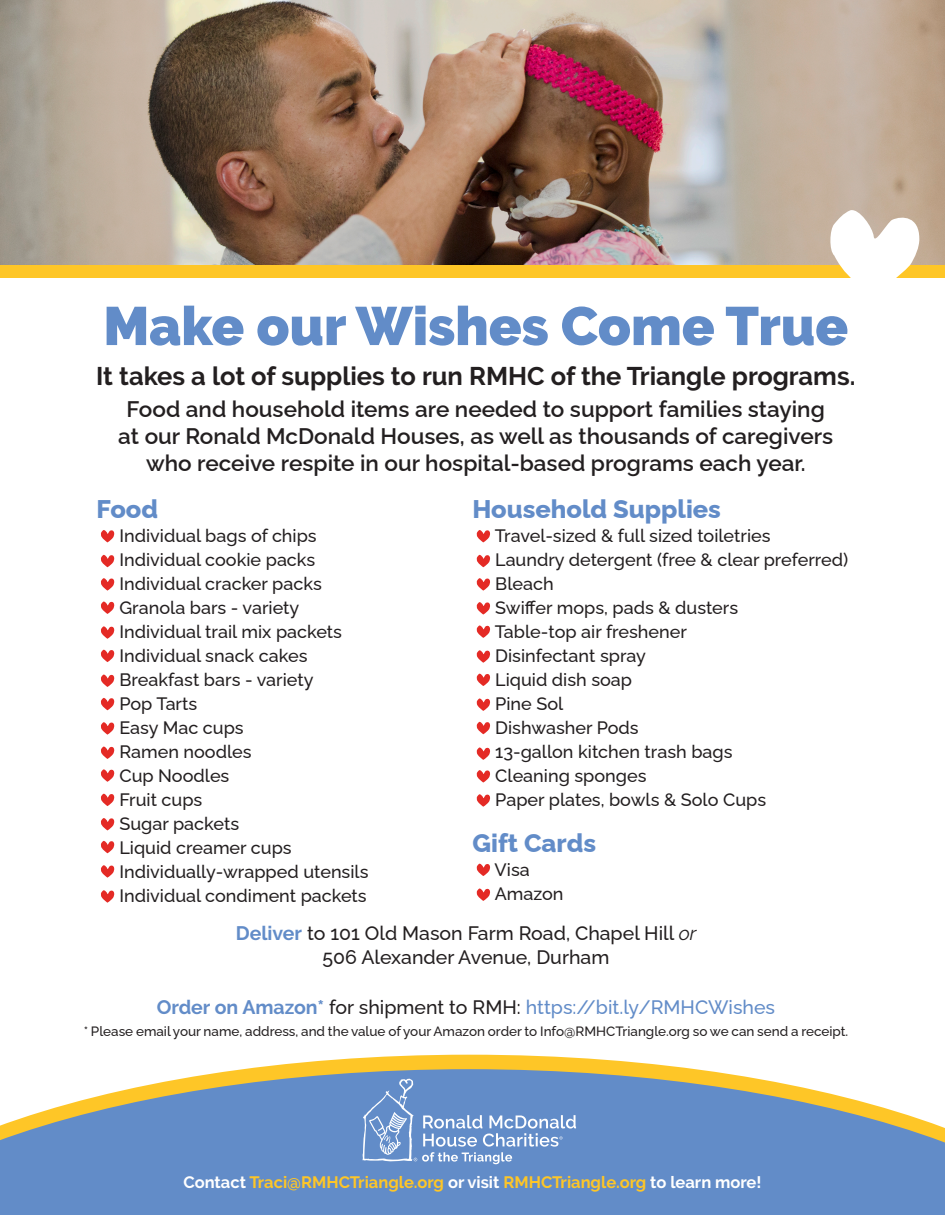
<style>
.page{position:relative;width:945px;height:1215px;background:#fff}
.page>*{position:absolute;margin:0;border:0;box-sizing:border-box;transform-origin:0 0}
.t1{font:900 54px "Raleway";color:#628cc8}
.t2{font:700 25.5px "Raleway";color:#231f20}
.t3{font:800 25.5px "Raleway";color:#628cc8}
.t4{font:600 22.5px "Raleway";color:#231f20}
.t5{font:500 19.5px "Raleway";color:#231f20}
.t6{font:500 19.5px "Raleway";color:#628cc8}
.t7{font:500 18px "Raleway";color:#231f20}
.t8{font:700 16.5px "Raleway";color:#fec627}
.t9{font:500 13.5px "Raleway";color:#231f20}
.s1{font-weight:700;color:#628cc8}
.s2{font-weight:400;font-style:italic}
.s3{font-weight:700}
.s4{color:#231f20}
.s5{color:#fff}
</style>
<div class="page">
<svg style="left:245px;top:1055px;width:449px;height:14px;fill:#fec627"></svg>
<svg style="left:0;top:1069px;width:945px;height:146px;background:#7e9cc0"></svg>
<div style="left:0;top:0;width:945px;height:278px;background:#fec627"></div>
<img style="left:0;top:0;width:945px;height:264px">
<svg style="left:362px;top:1079px;width:214px;height:85px;background:#769bcf"></svg>
<svg style="left:829px;top:208px;width:91px;height:70px;background:#f1e8d9"></svg>
<svg style="left:477px;top:530px;width:13px;height:12px"></svg>
<svg style="left:477px;top:578px;width:13px;height:13px"></svg>
<svg style="left:477px;top:554px;width:13px;height:13px"></svg>
<svg style="left:477px;top:602px;width:13px;height:13px"></svg>
<svg style="left:477px;top:721px;width:13px;height:13px"></svg>
<svg style="left:477px;top:698px;width:13px;height:13px"></svg>
<svg style="left:477px;top:673px;width:13px;height:13px"></svg>
<svg style="left:477px;top:650px;width:13px;height:13px"></svg>
<svg style="left:477px;top:625px;width:13px;height:13px"></svg>
<svg style="left:477px;top:747px;width:13px;height:13px"></svg>
<svg style="left:477px;top:770px;width:13px;height:13px"></svg>
<svg style="left:477px;top:863px;width:13px;height:13px"></svg>
<svg style="left:477px;top:888px;width:13px;height:13px"></svg>
<svg style="left:101px;top:530px;width:13px;height:12px"></svg>
<svg style="left:101px;top:746px;width:13px;height:13px"></svg>
<svg style="left:101px;top:722px;width:13px;height:13px"></svg>
<svg style="left:101px;top:697px;width:13px;height:13px"></svg>
<svg style="left:101px;top:674px;width:13px;height:13px"></svg>
<svg style="left:101px;top:649px;width:13px;height:13px"></svg>
<svg style="left:101px;top:626px;width:13px;height:13px"></svg>
<svg style="left:101px;top:601px;width:13px;height:13px"></svg>
<svg style="left:101px;top:578px;width:13px;height:13px"></svg>
<svg style="left:101px;top:554px;width:13px;height:13px"></svg>
<svg style="left:101px;top:769px;width:13px;height:13px"></svg>
<svg style="left:101px;top:793px;width:13px;height:13px"></svg>
<svg style="left:101px;top:818px;width:13px;height:12px"></svg>
<svg style="left:101px;top:840px;width:13px;height:13px"></svg>
<svg style="left:101px;top:865px;width:13px;height:13px"></svg>
<svg style="left:101px;top:890px;width:13px;height:13px"></svg>
<svg style="left:477px;top:794px;width:13px;height:13px"></svg>
<p class="t1" style="left:103px;top:295px;width:746px">Make our Wishes Come True</p>
<p class="t2" style="left:96px;top:362px;width:761px">It takes a lot of supplies to run RMHC of the Triangle programs.</p>
<p class="t4" style="left:127px;top:391px;width:700px">Food and household items are needed to support families staying</p>
<p class="t4" style="left:118px;top:418px;width:716px">at our Ronald McDonald Houses, as well as thousands of caregivers</p>
<p class="t4" style="left:146px;top:445px;width:661px">who receive respite in our hospital-based programs each year.</p>
<p class="t3" style="left:97px;top:489px;width:63px">Food</p>
<p class="t7" style="left:119px;top:521px;width:199px">Individual bags of chips</p>
<p class="t7" style="left:119px;top:545px;width:198px">Individual cookie packs</p>
<p class="t7" style="left:119px;top:569px;width:204px">Individual cracker packs</p>
<p class="t7" style="left:119px;top:593px;width:181px">Granola bars - variety</p>
<p class="t7" style="left:119px;top:617px;width:224px">Individual trail mix packets</p>
<p class="t7" style="left:119px;top:641px;width:190px">Individual snack cakes</p>
<p class="t7" style="left:119px;top:665px;width:196px">Breakfast bars - variety</p>
<p class="t7" style="left:119px;top:689px;width:79px">Pop Tarts</p>
<p class="t7" style="left:119px;top:713px;width:126px">Easy Mac cups</p>
<p class="t7" style="left:119px;top:737px;width:134px">Ramen noodles</p>
<p class="t7" style="left:119px;top:761px;width:112px">Cup Noodles</p>
<p class="t7" style="left:119px;top:785px;width:84px">Fruit cups</p>
<p class="t7" style="left:119px;top:809px;width:121px">Sugar packets</p>
<p class="t7" style="left:119px;top:833px;width:174px">Liquid creamer cups</p>
<p class="t7" style="left:119px;top:857px;width:251px">Individually-wrapped utensils</p>
<p class="t7" style="left:119px;top:881px;width:249px">Individual condiment packets</p>
<p class="t3" style="left:472px;top:489px;width:250px">Household Supplies</p>
<p class="t7" style="left:495px;top:521px;width:277px">Travel-sized &amp; full sized toiletries</p>
<p class="t7" style="left:495px;top:545px;width:355px">Laundry detergent (free &amp; clear preferred)</p>
<p class="t7" style="left:495px;top:569px;width:60px">Bleach</p>
<p class="t7" style="left:495px;top:593px;width:245px">Swiffer mops, pads &amp; dusters</p>
<p class="t7" style="left:495px;top:617px;width:194px">Table-top air freshener</p>
<p class="t7" style="left:495px;top:641px;width:152px">Disinfectant spray</p>
<p class="t7" style="left:495px;top:665px;width:138px">Liquid dish soap</p>
<p class="t7" style="left:495px;top:689px;width:70px">Pine Sol</p>
<p class="t7" style="left:495px;top:713px;width:145px">Dishwasher Pods</p>
<p class="t7" style="left:495px;top:737px;width:239px">13-gallon kitchen trash bags</p>
<p class="t7" style="left:495px;top:761px;width:153px">Cleaning sponges</p>
<p class="t7" style="left:495px;top:785px;width:272px">Paper plates, bowls &amp; Solo Cups</p>
<p class="t3" style="left:472px;top:822px;width:125px">Gift Cards</p>
<p class="t7" style="left:495px;top:855px;width:37px">Visa</p>
<p class="t7" style="left:495px;top:879px;width:70px">Amazon</p>
<p class="t5" style="left:236px;top:918px;width:462px"><span class="s1">Deliver</span> to 101 Old Mason Farm Road, Chapel Hill <span class="s2">or</span></p>
<p class="t5" style="left:323px;top:941px;width:288px">506 Alexander Avenue, Durham</p>
<p class="t6" style="left:157px;top:991px;width:620px"><span class="s3">Order on Amazon*</span> <span class="s4">for shipment to RMH:</span> https://bit.ly/RMHCWishes</p>
<p class="t9" style="left:84px;top:1020px;width:766px">* Please email your name, address, and the value of your Amazon order to Info@RMHCTriangle.org so we can send a receipt.</p>
<p class="t8" style="left:183px;top:1173px;width:580px"><span class="s5">Contact</span> Traci@RMHCTriangle.org <span class="s5">or visit</span> RMHCTriangle.org <span class="s5">to learn more!</span></p>
</div>
